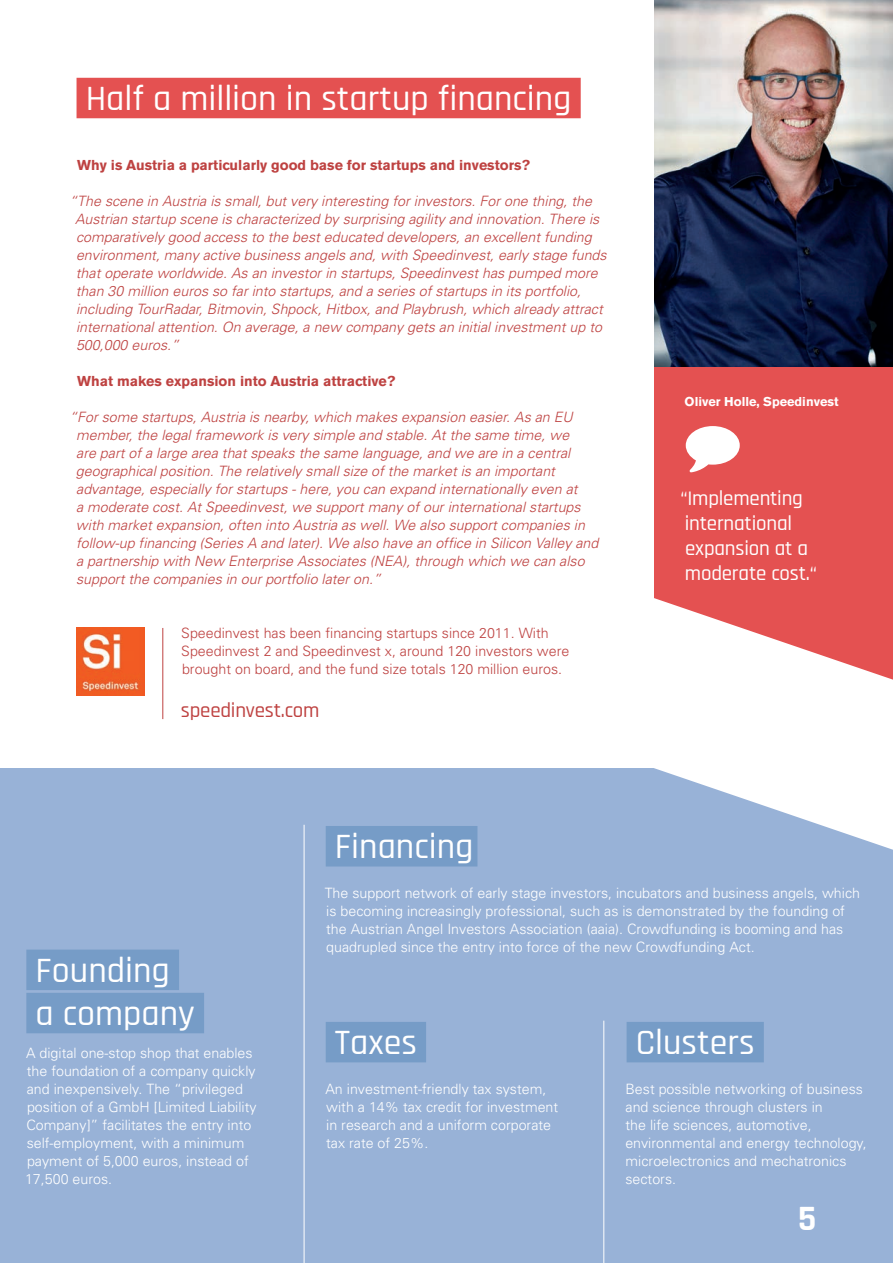
<style>
.page{position:relative;width:893px;height:1263px;background:#fff}
.page>*{position:absolute;margin:0;border:0;box-sizing:border-box;transform-origin:0 0}
.t1{font:500 36px/43.2px "Rajdhani";color:#fff}
.t2{font:700 36px "Rajdhani";color:#fff}
.t3{font:500 21px/25.2px "Rajdhani";letter-spacing:-.01em;color:#fff}
.t4{font:500 21px "Rajdhani";letter-spacing:-.01em;color:#be4241}
.t5{font:italic 300 14.25px/18px "Univers";color:#be4241}
.t6{font:300 14.25px/18px "Univers";color:#fff}
.t7{font:300 14.25px/18px "Univers";color:#be4241}
.t8{font:700 14.25px "Akzidenz Grotesk BE";color:#be4241}
.t9{font:700 12.75px "Akzidenz Grotesk BE";color:#fff}
</style>
<div class="page">
<div style="left:0;top:768px;width:893px;height:495px;background:#98b2d7"></div>
<div style="left:77px;top:78px;width:504px;height:40px;background:#e45151"></div>
<div style="left:655px;top:0;width:238px;height:680px;background:#e45151"></div>
<img style="left:655px;top:0;width:238px;height:366px">
<svg style="left:654px;top:596px;width:239px;height:84px"></svg>
<svg style="left:654px;top:768px;width:239px;height:82px"></svg>
<div style="left:326px;top:826px;width:151px;height:40px;background:#769cc7"></div>
<div style="left:627px;top:1022px;width:137px;height:40px;background:#769cc7"></div>
<div style="left:326px;top:1022px;width:100px;height:40px;background:#769cc7"></div>
<div style="left:26px;top:949px;width:153px;height:41px;background:#769cc7"></div>
<div style="left:26px;top:993px;width:178px;height:40px;background:#769cc7"></div>
<hr style="left:162px;top:628px;width:1px;height:91px;background:#be4241">
<hr style="left:304px;top:825px;width:1px;height:438px;background:#fff">
<hr style="left:603px;top:1021px;width:1px;height:242px;background:#fff">
<img style="left:77px;top:628px;width:67px;height:68px">
<h1 class="t1" style="left:86px;top:78px;width:487px">Half a million in startup financing</h1>
<p class="t8" style="left:77px;top:156px;width:454px">Why is Austria a particularly good base for startups and investors?</p>
<p class="t5" style="left:75px;top:191px;width:533px;text-indent:-6px">“The scene in Austria is small, but very interesting for investors. For one thing, the Austrian startup scene is characterized by surprising agility and innovation. There is comparatively good access to the best educated developers, an excellent funding environment, many active business angels and, with Speedinvest, early stage funds that operate worldwide. As an investor in startups, Speedinvest has pumped more than 30 million euros so far into startups, and a series of startups in its portfolio, including TourRadar, Bitmovin, Shpock, Hitbox, and Playbrush, which already attract international attention. On average, a new company gets an initial investment up to 500,000 euros.”</p>
<p class="t8" style="left:77px;top:372px;width:320px">What makes expansion into Austria attractive?</p>
<p class="t5" style="left:76px;top:407px;width:524px;text-indent:-7px">“For some startups, Austria is nearby, which makes expansion easier. As an EU member, the legal framework is very simple and stable. At the same time, we<br>are part of a large area that speaks the same language, and we are in a central geographical position. The relatively small size of the market is an important advantage, especially for startups - here, you can expand internationally even at<br>a moderate cost. At Speedinvest, we support many of our international startups with market expansion, often into Austria as well. We also support companies in follow-up financing (Series A and later). We also have an office in Silicon Valley and a partnership with New Enterprise Associates (NEA), through which we can also support the companies in our portfolio later on.”</p>
<p class="t7" style="left:181px;top:623px;width:390px">Speedinvest has been financing startups since 2011. With<br>Speedinvest 2 and Speedinvest x, around 120 investors were brought on board, and the fund size totals 120 million euros.</p>
<h2 class="t4" style="left:181px;top:698px;width:140px">speedinvest.com</h2>
<h1 class="t1" style="left:335px;top:826px;width:140px">Financing</h1>
<p class="t9" style="left:685px;top:395px;width:156px">Oliver Holle, Speedinvest</p>
<h2 class="t3" style="left:681px;top:486px;width:138px">“Implementing international expansion at a moderate cost.“</h2>
<h1 class="t1" style="left:36px;top:950px;width:161px">Founding a company</h1>
<p class="t6" style="left:26px;top:1044px;width:228px">A digital one-stop shop that enables</p>
<p class="t6" style="left:25px;top:1062px;width:233px">the foundation of a company quickly and inexpensively. The “privileged position of a GmbH [Limited Liability<br>Company]” facilitates the entry into self-employment, with a minimum payment of 5,000 euros, instead of<br>17,500 euros.</p>
<p class="t6" style="left:325px;top:884px;width:537px">The support network of early stage investors, incubators and business angels, which is becoming increasingly professional, such as is demonstrated by the founding of the Austrian Angel Investors Association (aaia). Crowdfunding is booming and has quadrupled since the entry into force of the new Crowdfunding Act.</p>
<h1 class="t1" style="left:335px;top:1022px;width:84px">Taxes</h1>
<h1 class="t1" style="left:636px;top:1022px;width:120px">Clusters</h1>
<p class="t6" style="left:325px;top:1080px;width:234px">An investment-friendly tax system, with a 14% tax credit for investment in research and a uniform corporate tax rate of 25%.</p>
<p class="t6" style="left:625px;top:1080px;width:243px">Best possible networking of business and science through clusters in<br>the life sciences, automotive, environmental and energy technology, microelectronics and mechatronics sectors.</p>
<h1 class="t2" style="left:798px;top:1196px;width:20px">5</h1>
</div>
